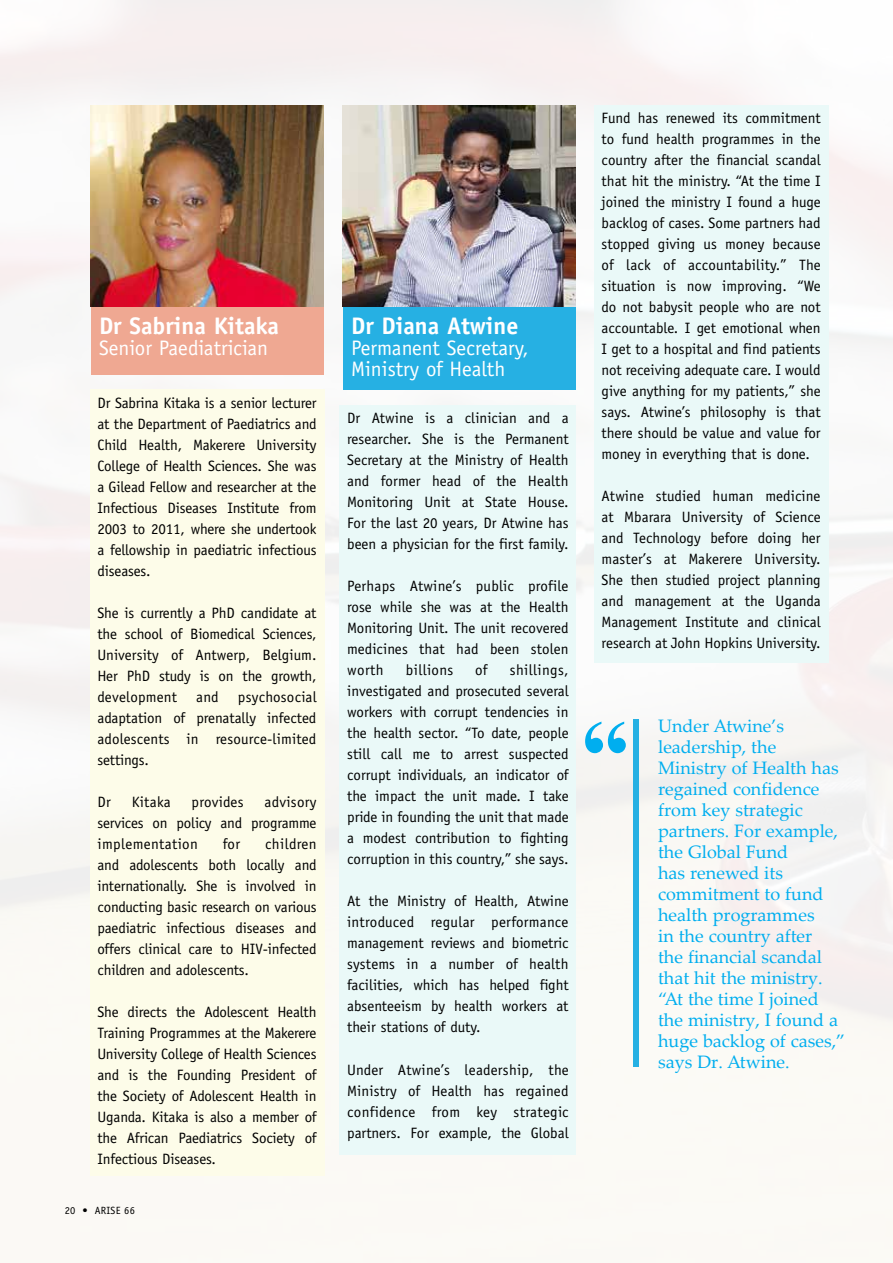
<style>
.page{position:relative;width:893px;height:1263px;background:#fff}
.page>*{position:absolute;margin:0;border:0;box-sizing:border-box;transform-origin:0 0}
.t1{font:700 24px "Officina Sans Std";color:#fff}
.t2{font:21px/21px "Officina Sans Std";color:#fff}
.t3{font:18px/21px "Palatino Linotype";color:#00aeef}
.t4{font:15px/21px "Officina Sans Std";color:#000;text-align:justify}
.t5{font:15px "Officina Sans Std";letter-spacing:.02em;color:#000}
.t6{font:15px "Officina Sans Std";letter-spacing:.03em;color:#000}
.t7{font:10.5px "Officina Sans Std";letter-spacing:.025em;color:#000}
</style>
<div class="page">
<img style="left:0;top:0;width:893px;height:1241px">
<hr style="left:892px;top:643px;width:1px;height:512px;background:#f68b1f">
<div style="left:91px;top:105px;width:232px;height:269px;background:#efa892"></div>
<div style="left:343px;top:105px;width:232px;height:284px;background:#26b0e3"></div>
<img style="left:91px;top:106px;width:232px;height:200px">
<div style="left:90px;top:389px;width:234px;height:787px;background:#fdfce9"></div>
<div style="left:340px;top:405px;width:236px;height:750px;background:#eaf9f8"></div>
<img style="left:343px;top:106px;width:232px;height:200px">
<div style="left:594px;top:105px;width:234px;height:558px;background:#eaf9f8"></div>
<svg style="left:585px;top:721px;width:41px;height:32px"></svg>
<div style="left:633px;top:719px;width:6px;height:348px;background:#26b0e3"></div>
<h1 class="t1" style="left:99px;top:310px;width:182px">Dr Sabrina Kitaka</h1>
<h2 class="t2" style="left:99px;top:337px;width:171px">Senior Paediatrician</h2>
<p class="t4" style="left:98px;top:392px;width:221px">Dr Sabrina Kitaka is a senior lecturer at the Department of Paediatrics and Child Health, Makerere University College of Health Sciences. She was a Gilead Fellow and researcher at the Infectious Diseases Institute from 2003 to 2011, where she undertook a fellowship in paediatric infectious diseases.</p>
<p class="t4" style="left:98px;top:602px;width:221px">She is currently a PhD candidate at the school of Biomedical Sciences, University of Antwerp, Belgium.<br>Her PhD study is on the growth, development</p>
<p class="t4" style="left:98px;top:686px;width:221px;text-indent:140px">psychosocial adaptation of prenatally infected adolescents in resource-limited settings.</p>
<p class="t4" style="left:98px;top:791px;width:15px">Dr</p>
<p class="t4" style="left:132px;top:791px;width:40px">Kitaka</p>
<p class="t5" style="left:192px;top:793px;width:54px">provides</p>
<p class="t4" style="left:196px;top:686px;width:24px">and</p>
<p class="t4" style="left:98px;top:791px;width:221px;text-indent:167px">advisory services on policy and programme implementation</p>
<p class="t4" style="left:98px;top:833px;width:221px;text-indent:168px">children and adolescents both locally and internationally. She is involved in conducting basic research on various paediatric infectious diseases and offers clinical care to HIV-infected children and adolescents.</p>
<p class="t4" style="left:98px;top:1001px;width:221px">She directs the Adolescent Health Training Programmes at the Makerere University College of Health Sciences and is the Founding President of the Society of Adolescent Health in Uganda. Kitaka is also a member of the African Paediatrics Society of Infectious Diseases.</p>
<p class="t4" style="left:223px;top:833px;width:19px">for</p>
<p class="t7" style="left:65px;top:1204px;width:72px">20 • ARISE 66</p>
<h1 class="t1" style="left:351px;top:310px;width:169px">Dr Diana Atwine</h1>
<h2 class="t2" style="left:351px;top:337px;width:179px">Permanent Secretary,<br>Ministry of Health</h2>
<p class="t4" style="left:347px;top:408px;width:223px">Dr Atwine is a clinician and a researcher. She is the Permanent Secretary at the Ministry of Health and former head of the Health Monitoring Unit at State House.<br>For the last 20 years, Dr Atwine has been a physician for the first family.</p>
<p class="t4" style="left:347px;top:576px;width:223px">Perhaps Atwine’s public profile rose while she was at the Health Monitoring Unit. The unit recovered medicines that had been stolen worth</p>
<p class="t4" style="left:347px;top:660px;width:223px;text-indent:163px">shillings, investigated and prosecuted several workers with corrupt tendencies in the health sector. “To date, people still call me to arrest suspected corrupt individuals, an indicator of the impact the unit made. I take pride in founding the unit that made a modest contribution to fighting corruption in this country,” she says.</p>
<p class="t4" style="left:347px;top:891px;width:223px">At the Ministry of Health, Atwine introduced regular performance management reviews and biometric systems in a number of health facilities, which has helped fight absenteeism by health workers at their stations of duty.</p>
<p class="t4" style="left:347px;top:1059px;width:223px">Under Atwine’s leadership, the Ministry of Health has regained confidence from key strategic partners. For example, the Global</p>
<p class="t6" style="left:406px;top:662px;width:49px">billions</p>
<p class="t4" style="left:475px;top:660px;width:14px">of</p>
<p class="t4" style="left:602px;top:108px;width:221px">Fund has renewed its commitment to fund health programmes in the country after the financial scandal that hit the ministry. “At the time I joined the ministry I found a huge backlog of cases. Some partners had stopped giving us money because of lack of accountability.” The situation is now improving. “We do not babysit people who are not accountable. I get emotional when I get to a hospital and find patients not receiving adequate care. I would give anything for my patients,” she says. Atwine’s philosophy is that there should be value and value for money in everything that is done.</p>
<p class="t4" style="left:602px;top:486px;width:221px">Atwine studied human medicine at Mbarara University of Science and Technology before doing her master’s at Makerere University.<br>She then studied project planning and management at the Uganda Management Institute and clinical research at John Hopkins University.</p>
<p class="t3" style="left:658px;top:714px;width:189px">Under Atwine’s leadership, the<br>Ministry of Health has regained confidence from key strategic partners. For example, the Global Fund<br>has renewed its commitment to fund health programmes<br>in the country after<br>the financial scandal that hit the ministry. “At the time I joined the ministry, I found a huge backlog of cases,” says Dr. Atwine.</p>
</div>
